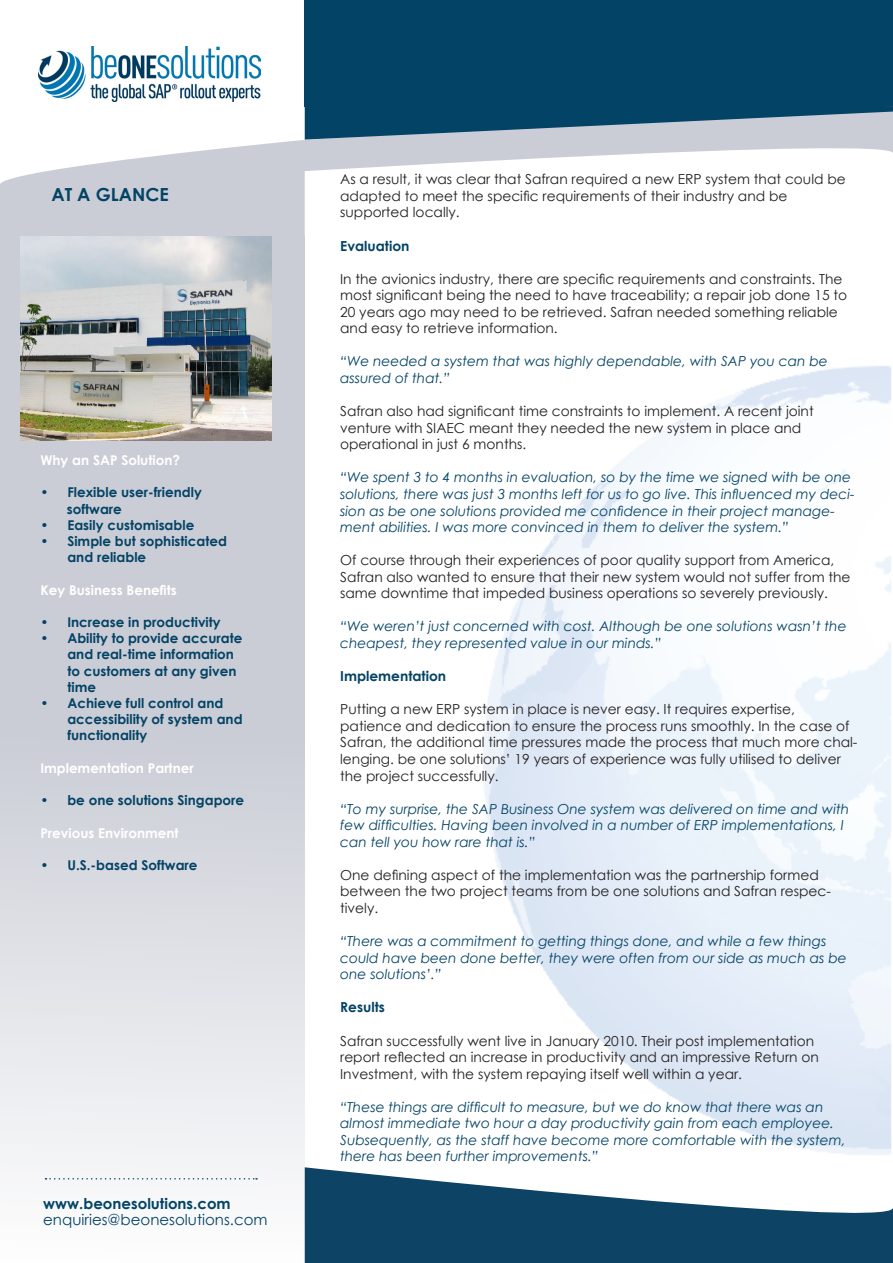
<style>
.page{position:relative;width:893px;height:1263px;background:#fff}
.page>*{position:absolute;margin:0;border:0;box-sizing:border-box;transform-origin:0 0}
.t1{font:700 18px "Century Gothic";color:#034365}
.Paragraph_Style1{font:15px "Century Gothic";color:#034466}
.Paragraph_Style19{font:700 15px "Century Gothic";color:#034466}
.t2{font:13.8px/16.5px "Century Gothic";color:#231f20}
.t3{font:italic 13.8px/16.5px "Century Gothic";color:#034365}
.t4{font:700 13.8px "Century Gothic";color:#034365}
.t5{font:700 13.5px/16.2px "Century Gothic";color:#034365}
.t6{font:700 13.5px "Century Gothic";color:#fff}
</style>
<div class="page">
<div style="left:305px;top:0;width:588px;height:106px;background:#034365"></div>
<svg style="left:0;top:106px;width:893px;height:130px"></svg>
<svg style="left:305px;top:106px;width:588px;height:34px;background:#577d94"></svg>
<div style="left:0;top:236px;width:305px;height:1027px;background:linear-gradient(to bottom,#bec1cc,#f1f2f4)"></div>
<svg style="left:305px;top:1167px;width:588px;height:96px;fill:#0d4365"></svg>
<img style="left:468px;top:366px;width:425px;height:803px">
<svg style="left:46px;top:1178px;width:211px;height:1px"></svg>
<img style="left:20px;top:236px;width:251px;height:205px">
<img style="left:39px;top:46px;width:222px;height:55px">
<p class="t1" style="left:51px;top:180px;width:119px">AT A GLANCE</p>
<p class="t6" style="left:40px;top:450px;width:141px">Why an SAP Solution?</p>
<p class="t5" style="left:40px;top:484px;width:163px">• Flexible user-friendly</p>
<p class="t5" style="left:67px;top:500px;width:57px">software</p>
<p class="t5" style="left:40px;top:516px;width:155px">• Easily customisable</p>
<p class="t5" style="left:67px;top:532px;width:161px;text-indent:-27px">• Simple but sophisticated and reliable</p>
<p class="t6" style="left:40px;top:579px;width:138px">Key Business Benefits</p>
<p class="t5" style="left:40px;top:613px;width:182px">• Increase in productivity</p>
<p class="t5" style="left:67px;top:630px;width:176px;text-indent:-27px">• Ability to provide accurate and real-time information to customers at any given time</p>
<p class="t5" style="left:67px;top:694px;width:177px;text-indent:-27px">• Achieve full control and accessibility of system and functionality</p>
<p class="t6" style="left:40px;top:758px;width:155px">Implementation Partner</p>
<p class="t5" style="left:40px;top:792px;width:205px">• be one solutions Singapore</p>
<p class="t6" style="left:40px;top:822px;width:140px">Previous Environment</p>
<p class="t5" style="left:40px;top:856px;width:159px">• U.S.-based Software</p>
<p class="Paragraph_Style19" style="left:43px;top:1192px;width:189px">www.beonesolutions.com</p>
<p class="Paragraph_Style1" style="left:43px;top:1209px;width:226px">enquiries@beonesolutions.com</p>
<p class="t2" style="left:340px;top:171px;width:507px">As a result, it was clear that Safran required a new ERP system that could be adapted to meet the specific requirements of their industry and be</p>
<p class="t2" style="left:340px;top:204px;width:121px">supported locally.</p>
<p class="t4" style="left:340px;top:235px;width:71px">Evaluation</p>
<p class="t2" style="left:340px;top:270px;width:508px">In the avionics industry, there are specific requirements and constraints. The most significant being the need to have traceability; a repair job done 15 to 20 years ago may need to be retrieved. Safran needed something reliable and easy to retrieve information.</p>
<p class="t3" style="left:340px;top:353px;width:489px">“We needed a system that was highly dependable, with SAP you can be</p>
<p class="t3" style="left:340px;top:370px;width:111px">assured of that.”</p>
<p class="t2" style="left:340px;top:403px;width:475px">Safran also had significant time constraints to implement. A recent joint</p>
<p class="t2" style="left:340px;top:419px;width:463px">venture with SIAEC meant they needed the new system in place and</p>
<p class="t2" style="left:340px;top:436px;width:188px">operational in just 6 months.</p>
<p class="t3" style="left:340px;top:469px;width:516px">“We spent 3 to 4 months in evaluation, so by the time we signed with be one solutions, there was just 3 months left for us to go live. This influenced my deci&shy;sion as be one solutions provided me confidence in their project manage&shy;ment abilities. I was more convinced in them to deliver the system.”</p>
<p class="t2" style="left:340px;top:552px;width:512px">Of course through their experiences of poor quality support from America,<br>Safran also wanted to ensure that their new system would not suffer from the same downtime that impeded business operations so severely previously.</p>
<p class="t3" style="left:340px;top:618px;width:508px">“We weren’t just concerned with cost. Although be one solutions wasn’t the</p>
<p class="t3" style="left:340px;top:635px;width:323px">cheapest, they represented value in our minds.”</p>
<p class="t4" style="left:340px;top:666px;width:107px">Implementation</p>
<p class="t2" style="left:340px;top:701px;width:456px">Putting a new ERP system in place is never easy. It requires expertise,</p>
<p class="t2" style="left:340px;top:717px;width:519px">patience and dedication to ensure the process runs smoothly. In the case of Safran, the additional time pressures made the process that much more chal&shy;lenging. be one solutions’ 19 years of experience was fully utilised to deliver the project successfully.</p>
<p class="t3" style="left:340px;top:800px;width:510px">“To my surprise, the SAP Business One system was delivered on time and with few difficulties. Having been involved in a number of ERP implementations, I can tell you how rare that is.”</p>
<p class="t2" style="left:340px;top:866px;width:480px">One defining aspect of the implementation was the partnership formed</p>
<p class="t2" style="left:340px;top:883px;width:492px">between the two project teams from be one solutions and Safran respec&shy;tively.</p>
<p class="t3" style="left:340px;top:933px;width:508px">“There was a commitment to getting things done, and while a few things could have been done better, they were often from our side as much as be one solutions’.”</p>
<p class="t4" style="left:340px;top:997px;width:46px">Results</p>
<p class="t2" style="left:340px;top:1032px;width:475px">Safran successfully went live in January 2010. Their post implementation</p>
<p class="t2" style="left:340px;top:1049px;width:480px">report reflected an increase in productivity and an impressive Return on<br>Investment, with the system repaying itself well within a year.</p>
<p class="t3" style="left:340px;top:1098px;width:507px">“These things are difficult to measure, but we do know that there was an almost immediate two hour a day productivity gain from each employee.<br>Subsequently, as the staff have become more comfortable with the system, there has been further improvements.”</p>
</div>
